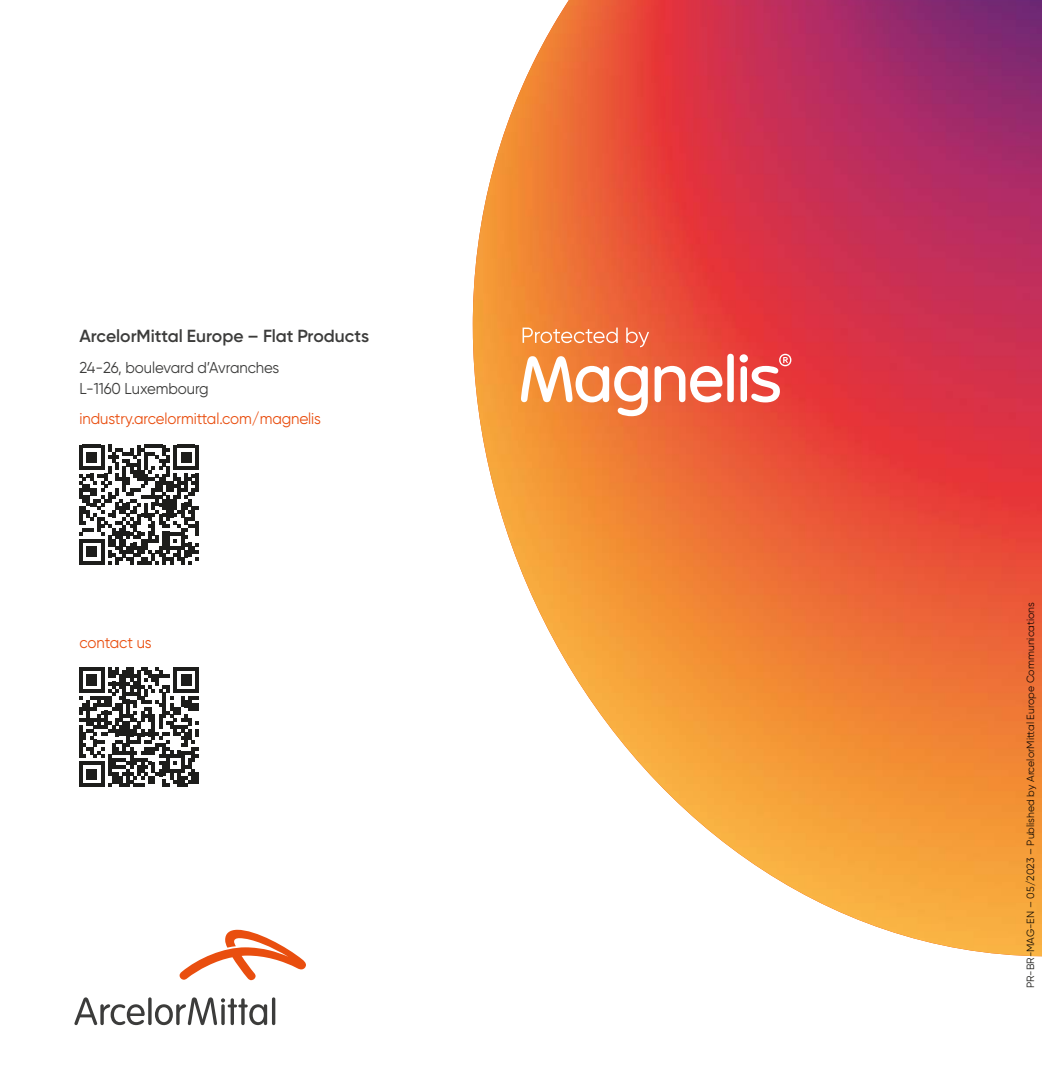
<style>
.page{position:relative;width:1042px;height:1082px;background:#fff}
.page>*{position:absolute;margin:0;border:0;box-sizing:border-box;transform-origin:0 0}
.t1{font:600 17.5px "Gilro";color:#3c3c3b}
.t2{font:15.75px "Gilro";letter-spacing:-.005em;color:#e94e0f;scale:.95 1}
.t3{font:15.75px/21px "Gilro";letter-spacing:-.005em;color:#3c3c3b;scale:.95 1}
.t4{font:10.5px "Gilro";color:#1d1d1b}
</style>
<div class="page">
<svg style="left:79px;top:444px;width:120px;height:120px"></svg>
<svg style="left:79px;top:667px;width:120px;height:120px"></svg>
<img style="left:472px;top:0;width:570px;height:956px">
<svg style="left:521px;top:356px;width:127px;height:60px"></svg>
<svg style="left:654px;top:366px;width:68px;height:36px"></svg>
<div style="left:727px;top:354px;width:7px;height:48px;background:#fff;border-radius:3px"></div>
<svg style="left:739px;top:354px;width:52px;height:48px"></svg>
<svg style="left:522px;top:327px;width:96px;height:16px;background:#f29b66"></svg>
<svg style="left:626px;top:327px;width:23px;height:20px"></svg>
<svg style="left:180px;top:929px;width:126px;height:51px"></svg>
<svg style="left:74px;top:997px;width:71px;height:28px"></svg>
<svg style="left:148px;top:997px;width:4px;height:28px"></svg>
<svg style="left:155px;top:997px;width:112px;height:28px"></svg>
<hr style="left:272px;top:997px;width:3px;height:28px;background:#3c3c3b;border-radius:2px">
<h1 class="t1" style="left:79px;top:324px;width:291px">ArcelorMittal Europe – Flat Products</h1>
<h2 class="t3" style="left:79px;top:356px;width:212px">24-26, boulevard d’Avranches<br>L-1160 Luxembourg</h2>
<h2 class="t2" style="left:79px;top:409px;width:256px">industry.arcelormittal.com/magnelis</h2>
<h2 class="t2" style="left:79px;top:632px;width:78px">contact us</h2>
<p class="t4" style="left:1024px;top:987px;width:387px;rotate:-90deg">PR-BR-MAG-EN – 05/2023 – Published by ArcelorMittal Europe Communications</p>
</div>
